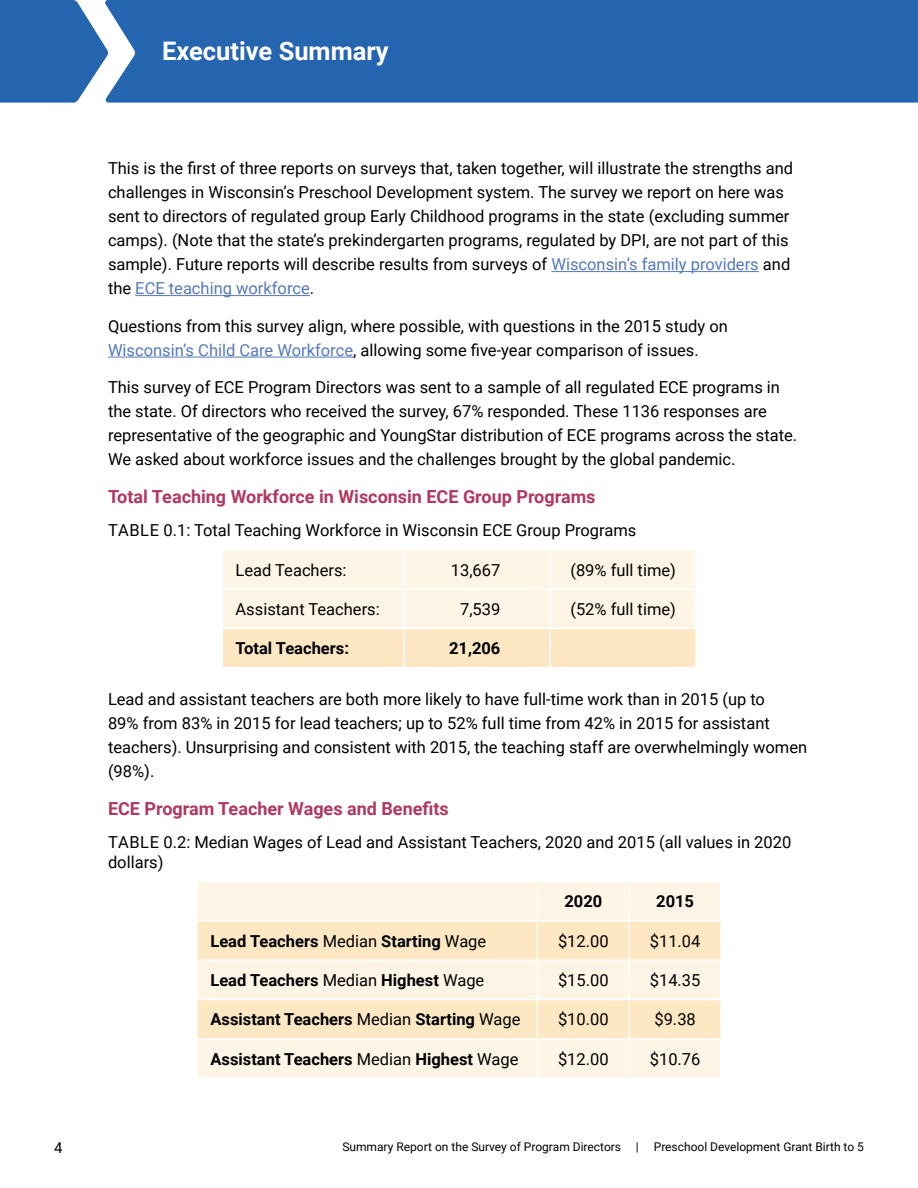
<style>
.page{position:relative;width:918px;height:1188px;background:#fff}
.page>*{position:absolute;margin:0;border:0;box-sizing:border-box;transform-origin:0 0}
.Heading{font:700 25.5px "Roboto";color:#fff}
.Body_Text{font:700 18px "Roboto";color:#af3863}
.Body_Text-2{font:16.5px/24px "Roboto";color:#000}
.Body_Text-3{font:700 16.5px "Roboto";color:#000}
.Table_Labels{font:16.5px/19.8px "Roboto";color:#000}
.t1{font:15px "Roboto";color:#000}
.t2{font:12px "Roboto";color:#000}
.s1{color:#5478bb}
.s2{font-weight:400}
</style>
<div class="page">
<div style="left:108px;top:0;width:810px;height:103px;background:#2564af"></div>
<svg style="left:0;top:0;width:108px;height:103px;background:#4379ba"></svg>
<hr style="left:551px;top:271px;width:208px;height:1px;background:#5478bb">
<hr style="left:135px;top:295px;width:175px;height:1px;background:#5478bb">
<hr style="left:108px;top:357px;width:245px;height:1px;background:#5478bb">
<svg style="left:223px;top:550px;width:472px;height:117px;background:#fef0da"></svg>
<hr style="left:404px;top:550px;width:1px;height:38px;background:#fff">
<hr style="left:549px;top:550px;width:2px;height:38px;background:#fff">
<hr style="left:221px;top:588px;width:183px;height:2px;background:#fff">
<hr style="left:404px;top:588px;width:146px;height:2px;background:#fff">
<hr style="left:404px;top:590px;width:1px;height:38px;background:#fff">
<hr style="left:550px;top:588px;width:147px;height:2px;background:#fff">
<hr style="left:549px;top:590px;width:2px;height:38px;background:#fff">
<hr style="left:221px;top:628px;width:183px;height:1px;background:#fff">
<hr style="left:404px;top:628px;width:146px;height:1px;background:#fff">
<hr style="left:404px;top:629px;width:1px;height:38px;background:#fff">
<hr style="left:550px;top:628px;width:147px;height:1px;background:#fff">
<hr style="left:549px;top:629px;width:2px;height:38px;background:#fff">
<div style="left:198px;top:882px;width:522px;height:196px;background:#fef5e6"></div>
<svg style="left:198px;top:922px;width:522px;height:116px;background:#feeccf"></svg>
<hr style="left:537px;top:882px;width:1px;height:38px;background:#fff">
<hr style="left:629px;top:882px;width:1px;height:38px;background:#fff">
<hr style="left:196px;top:920px;width:341px;height:2px;background:#fff">
<hr style="left:537px;top:920px;width:92px;height:2px;background:#fff">
<hr style="left:537px;top:922px;width:1px;height:37px;background:#fff">
<hr style="left:629px;top:920px;width:93px;height:2px;background:#fff">
<hr style="left:629px;top:922px;width:1px;height:37px;background:#fff">
<hr style="left:196px;top:959px;width:341px;height:2px;background:#fff">
<hr style="left:537px;top:959px;width:92px;height:2px;background:#fff">
<hr style="left:537px;top:961px;width:1px;height:38px;background:#fff">
<hr style="left:629px;top:959px;width:93px;height:2px;background:#fff">
<hr style="left:629px;top:961px;width:1px;height:38px;background:#fff">
<hr style="left:196px;top:999px;width:341px;height:1px;background:#fff">
<hr style="left:537px;top:999px;width:92px;height:1px;background:#fff">
<hr style="left:537px;top:1000px;width:1px;height:38px;background:#fff">
<hr style="left:629px;top:999px;width:93px;height:1px;background:#fff">
<hr style="left:629px;top:1000px;width:1px;height:38px;background:#fff">
<hr style="left:196px;top:1038px;width:341px;height:2px;background:#fff">
<hr style="left:537px;top:1038px;width:92px;height:2px;background:#fff">
<hr style="left:537px;top:1040px;width:1px;height:38px;background:#fff">
<hr style="left:629px;top:1038px;width:93px;height:2px;background:#fff">
<hr style="left:629px;top:1040px;width:1px;height:38px;background:#fff">
<p class="Heading" style="left:162px;top:33px;width:228px">Executive Summary</p>
<p class="Body_Text-2" style="left:108px;top:156px;width:687px">This is the first of three reports on surveys that, taken together, will illustrate the strengths and challenges in Wisconsin’s Preschool Development system. The survey we report on here was sent to directors of regulated group Early Childhood programs in the state (excluding summer camps). (Note that the state’s prekindergarten programs, regulated by DPI, are not part of this sample). Future reports will describe results from surveys of <span class="s1">Wisconsin’s family providers</span> and the <span class="s1">ECE teaching workforce</span>.</p>
<p class="Body_Text-2" style="left:108px;top:313px;width:621px">Questions from this survey align, where possible, with questions in the 2015 study on<br><span class="s1">Wisconsin’s Child Care Workforce</span>, allowing some five-year comparison of issues.</p>
<p class="Body_Text-2" style="left:108px;top:375px;width:691px">This survey of ECE Program Directors was sent to a sample of all regulated ECE programs in the state. Of directors who received the survey, 67% responded. These 1136 responses are representative of the geographic and YoungStar distribution of ECE programs across the state.<br>We asked about workforce issues and the challenges brought by the global pandemic.</p>
<p class="Body_Text" style="left:108px;top:484px;width:489px">Total Teaching Workforce in Wisconsin ECE Group Programs</p>
<p class="Table_Labels" style="left:108px;top:520px;width:530px">TABLE 0.1: Total Teaching Workforce in Wisconsin ECE Group Programs</p>
<p class="Body_Text-2" style="left:236px;top:557px;width:112px">Lead Teachers:</p>
<p class="Body_Text-2" style="left:451px;top:557px;width:51px">13,667</p>
<p class="Body_Text-2" style="left:570px;top:557px;width:107px">(89% full time)</p>
<p class="Body_Text-2" style="left:236px;top:596px;width:146px">Assistant Teachers:</p>
<p class="Body_Text-2" style="left:460px;top:596px;width:42px">7,539</p>
<p class="Body_Text-2" style="left:570px;top:596px;width:107px">(52% full time)</p>
<p class="Body_Text-3" style="left:236px;top:637px;width:115px">Total Teachers:</p>
<p class="Body_Text-3" style="left:449px;top:637px;width:53px">21,206</p>
<p class="Body_Text-2" style="left:108px;top:687px;width:701px">Lead and assistant teachers are both more likely to have full-time work than in 2015 (up to<br>89% from 83% in 2015 for lead teachers; up to 52% full time from 42% in 2015 for assistant teachers). Unsurprising and consistent with 2015, the teaching staff are overwhelmingly women (98%).</p>
<p class="Body_Text" style="left:108px;top:796px;width:342px">ECE Program Teacher Wages and Benefits</p>
<p class="Table_Labels" style="left:108px;top:832px;width:685px">TABLE 0.2: Median Wages of Lead and Assistant Teachers, 2020 and 2015 (all values in 2020 dollars)</p>
<p class="Body_Text-3" style="left:564px;top:890px;width:39px">2020</p>
<p class="Body_Text-3" style="left:656px;top:890px;width:39px">2015</p>
<p class="Body_Text-3" style="left:210px;top:929px;width:277px">Lead Teachers <span class="s2">Median</span> Starting <span class="s2">Wage</span></p>
<p class="Body_Text-2" style="left:558px;top:928px;width:52px">$12.00</p>
<p class="Body_Text-2" style="left:650px;top:928px;width:52px">$11.04</p>
<p class="Body_Text-3" style="left:210px;top:969px;width:275px">Lead Teachers <span class="s2">Median</span> Highest <span class="s2">Wage</span></p>
<p class="Body_Text-2" style="left:558px;top:968px;width:52px">$15.00</p>
<p class="Body_Text-2" style="left:650px;top:968px;width:52px">$14.35</p>
<p class="Body_Text-3" style="left:210px;top:1008px;width:312px">Assistant Teachers <span class="s2">Median</span> Starting <span class="s2">Wage</span></p>
<p class="Body_Text-2" style="left:558px;top:1007px;width:52px">$10.00</p>
<p class="Body_Text-2" style="left:654px;top:1007px;width:43px">$9.38</p>
<p class="Body_Text-3" style="left:210px;top:1047px;width:310px">Assistant Teachers <span class="s2">Median</span> Highest <span class="s2">Wage</span></p>
<p class="Body_Text-2" style="left:558px;top:1046px;width:52px">$12.00</p>
<p class="Body_Text-2" style="left:650px;top:1046px;width:52px">$10.76</p>
<p class="t1" style="left:54px;top:1137px;width:10px">4</p>
<p class="t2" style="left:342px;top:1138px;width:523px">Summary Report on the Survey of Program Directors | Preschool Development Grant Birth to 5</p>
</div>
